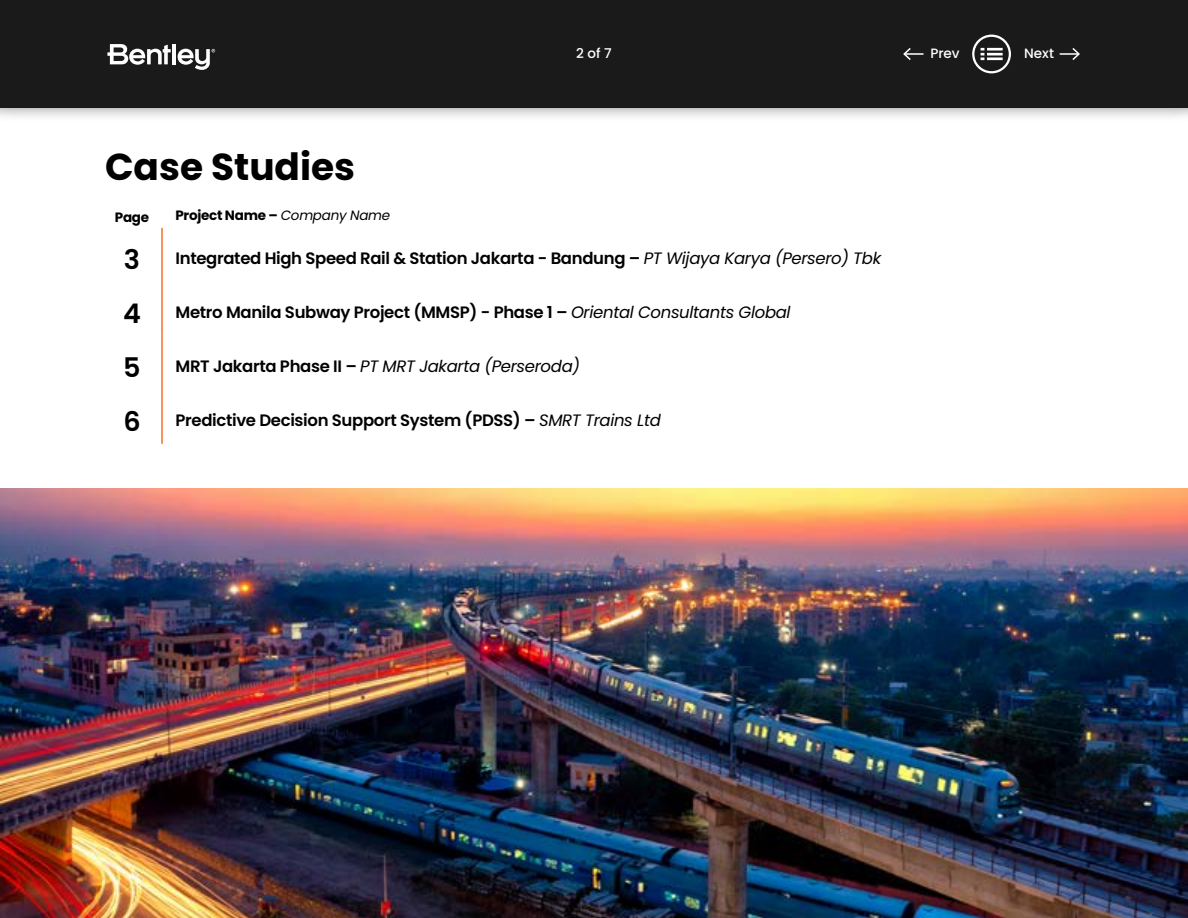
<style>
.page{position:relative;width:1188px;height:918px;background:#fff}
.page>*{position:absolute;margin:0;border:0;box-sizing:border-box;transform-origin:0 0}
.t1{font:700 37.5px "Poppins";color:#000}
.t2{font:600 27px "Poppins";color:#000}
.t3{font:600 16.5px "Poppins";letter-spacing:-.02em;color:#000}
.t4{font:italic 16.5px "Poppins";letter-spacing:-.02em;color:#000}
.t5{font:700 13.5px "Poppins";letter-spacing:-.02em;color:#000}
.t6{font:500 13.5px "Poppins";color:#fff}
.s1{font-weight:400;font-style:italic}
.s2{font-weight:600;font-style:normal}
</style>
<div class="page">
<div style="left:0;top:0;width:1188px;height:122px;background:#000;opacity:.75"></div>
<div style="left:0;top:0;width:1188px;height:108px;background:#1a1a1a"></div>
<svg style="left:107px;top:44px;width:64px;height:21px"></svg>
<hr style="left:172px;top:44px;width:4px;height:20px;background:#fff">
<svg style="left:178px;top:49px;width:37px;height:21px"></svg>
<hr style="left:904px;top:53px;width:20px;height:2px;background:#fff">
<svg style="left:903px;top:48px;width:9px;height:12px"></svg>
<svg style="left:1060px;top:48px;width:20px;height:12px"></svg>
<svg style="left:972px;top:35px;width:39px;height:38px"></svg>
<hr style="left:161px;top:228px;width:2px;height:54px;background:#f37024">
<hr style="left:161px;top:282px;width:2px;height:54px;background:#f37024">
<hr style="left:161px;top:336px;width:2px;height:54px;background:#f37024">
<hr style="left:161px;top:390px;width:2px;height:54px;background:#f37024">
<img style="left:0;top:488px;width:1188px;height:430px">
<h1 class="t1" style="left:105px;top:146px;width:252px">Case Studies</h1>
<p class="t6" style="left:576px;top:46px;width:37px">2 of 7</p>
<p class="t5" style="left:115px;top:210px;width:36px">Page</p>
<p class="t5" style="left:175px;top:208px;width:216px">Project Name – <span class="s1">Company Name</span></p>
<h2 class="t2" style="left:124px;top:244px;width:18px">3</h2>
<p class="t3" style="left:176px;top:248px;width:707px">Integrated High Speed Rail &amp; Station Jakarta - Bandung – <span class="s1">PT Wijaya Karya (Persero) Tbk</span></p>
<h2 class="t2" style="left:123px;top:298px;width:19px">4</h2>
<p class="t3" style="left:176px;top:302px;width:617px">Metro Manila Subway Project (MMSP) - Phase 1 – <span class="s1">Oriental Consultants Global</span></p>
<h2 class="t2" style="left:123px;top:352px;width:19px">5</h2>
<p class="t4" style="left:175px;top:356px;width:406px"><span class="s2">MRT Jakarta Phase II –</span> PT MRT Jakarta (Perseroda)</p>
<h2 class="t2" style="left:123px;top:406px;width:19px">6</h2>
<p class="t3" style="left:175px;top:410px;width:487px">Predictive Decision Support System (PDSS) – <span class="s1">SMRT Trains Ltd</span></p>
<p class="t6" style="left:930px;top:45px;width:31px">Prev</p>
<p class="t6" style="left:1024px;top:45px;width:31px">Next</p>
</div>
